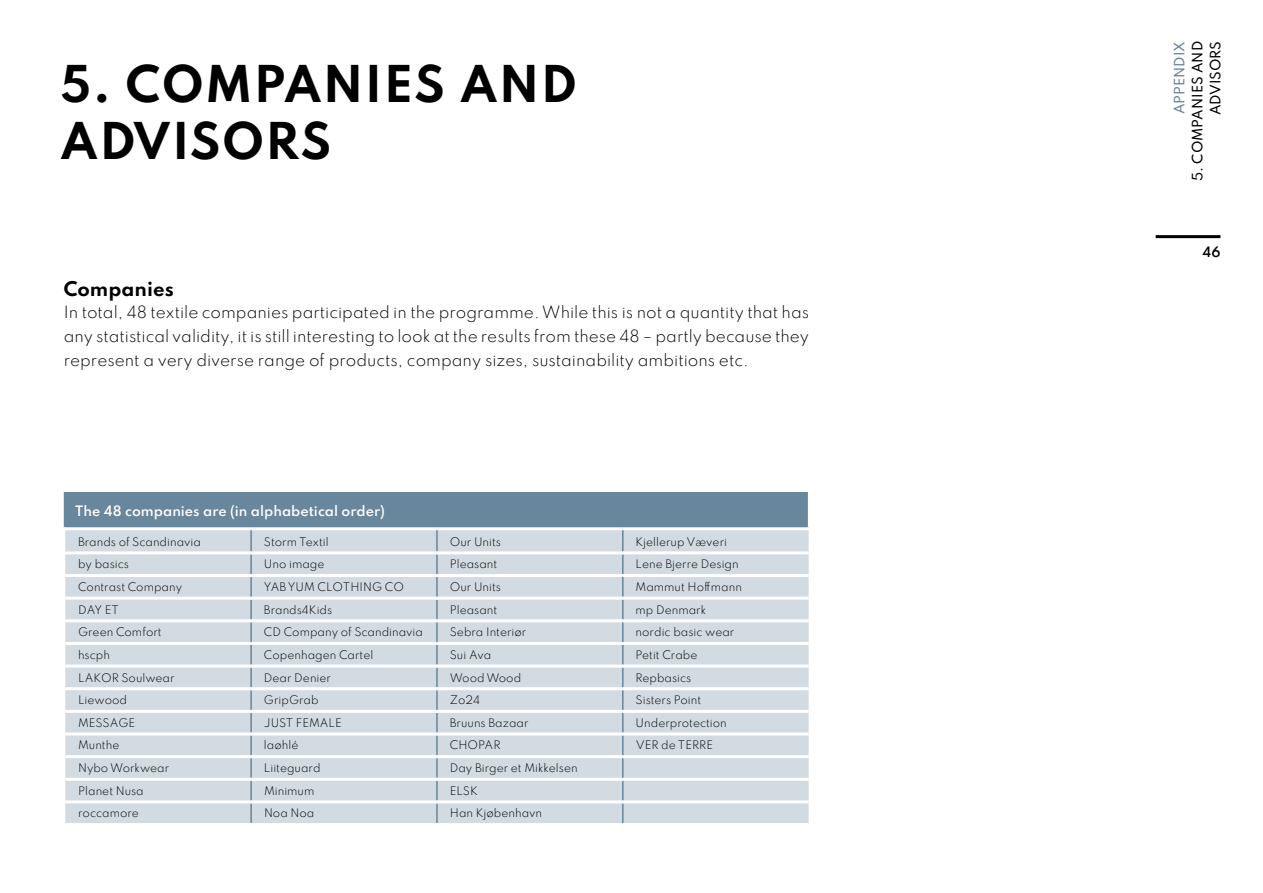
<style>
.page{position:relative;width:1263px;height:893px;background:#fff}
.page>*{position:absolute;margin:0;border:0;box-sizing:border-box;transform-origin:0 0}
.t1{font:100 45px/57px "Spartan";letter-spacing:.03em;color:#000}
.t2{font:100 18px "Spartan";color:#000}
.t3{font:100 15px/24px "Spartan";color:#000;text-align:justify}
.t4{font:100 12.75px "Spartan";color:#fff}
.t5{font:100 12.75px/18px "Spartan";color:#000;text-align:right}
.t6{font:100 12.75px "Spartan";color:#68869c}
.t7{font:100 10.5px "Spartan";color:#000}
</style>
<div class="page">
<hr style="left:1156px;top:235px;width:64px;height:3px;background:#000">
<div style="left:65px;top:492px;width:744px;height:37px;background:#68869c"></div>
<div style="left:65px;top:530px;width:744px;height:293px;background:#d2dbe1"></div>
<hr style="left:64px;top:492px;width:3px;height:35px;background:#68869c">
<hr style="left:64px;top:527px;width:187px;height:3px;background:#fff">
<hr style="left:251px;top:527px;width:186px;height:3px;background:#fff">
<hr style="left:437px;top:527px;width:186px;height:3px;background:#fff">
<hr style="left:623px;top:527px;width:186px;height:3px;background:#fff">
<hr style="left:250px;top:530px;width:2px;height:21px;background:#68869c">
<hr style="left:436px;top:530px;width:2px;height:21px;background:#68869c">
<hr style="left:250px;top:554px;width:2px;height:20px;background:#68869c">
<hr style="left:436px;top:554px;width:2px;height:20px;background:#68869c">
<hr style="left:250px;top:577px;width:2px;height:20px;background:#68869c">
<hr style="left:436px;top:577px;width:2px;height:20px;background:#68869c">
<svg style="left:250px;top:600px;width:2px;height:19px"></svg>
<svg style="left:436px;top:600px;width:2px;height:19px"></svg>
<hr style="left:250px;top:622px;width:2px;height:20px;background:#68869c">
<hr style="left:436px;top:622px;width:2px;height:20px;background:#68869c">
<hr style="left:250px;top:645px;width:2px;height:20px;background:#68869c">
<hr style="left:436px;top:645px;width:2px;height:20px;background:#68869c">
<svg style="left:250px;top:668px;width:2px;height:19px"></svg>
<svg style="left:436px;top:668px;width:2px;height:19px"></svg>
<hr style="left:250px;top:690px;width:2px;height:20px;background:#68869c">
<hr style="left:436px;top:690px;width:2px;height:20px;background:#68869c">
<svg style="left:250px;top:713px;width:2px;height:19px"></svg>
<svg style="left:436px;top:713px;width:2px;height:19px"></svg>
<hr style="left:250px;top:735px;width:2px;height:20px;background:#68869c">
<hr style="left:436px;top:735px;width:2px;height:20px;background:#68869c">
<hr style="left:250px;top:758px;width:2px;height:20px;background:#68869c">
<hr style="left:436px;top:758px;width:2px;height:20px;background:#68869c">
<svg style="left:250px;top:781px;width:2px;height:19px"></svg>
<svg style="left:436px;top:781px;width:2px;height:19px"></svg>
<hr style="left:250px;top:803px;width:2px;height:20px;background:#68869c">
<hr style="left:436px;top:803px;width:2px;height:20px;background:#68869c">
<svg style="left:622px;top:530px;width:1px;height:293px"></svg>
<hr style="left:65px;top:551px;width:186px;height:3px;background:#fff">
<hr style="left:251px;top:551px;width:186px;height:3px;background:#fff">
<hr style="left:437px;top:551px;width:186px;height:3px;background:#fff">
<hr style="left:623px;top:551px;width:186px;height:3px;background:#fff">
<hr style="left:65px;top:574px;width:186px;height:3px;background:#fff">
<hr style="left:251px;top:574px;width:186px;height:3px;background:#fff">
<hr style="left:437px;top:574px;width:186px;height:3px;background:#fff">
<hr style="left:623px;top:574px;width:186px;height:3px;background:#fff">
<hr style="left:65px;top:597px;width:186px;height:3px;background:#fff">
<hr style="left:251px;top:597px;width:186px;height:3px;background:#fff">
<hr style="left:437px;top:597px;width:186px;height:3px;background:#fff">
<hr style="left:623px;top:597px;width:186px;height:3px;background:#fff">
<hr style="left:65px;top:619px;width:186px;height:3px;background:#fff">
<hr style="left:251px;top:619px;width:186px;height:3px;background:#fff">
<hr style="left:437px;top:619px;width:186px;height:3px;background:#fff">
<hr style="left:623px;top:619px;width:186px;height:3px;background:#fff">
<hr style="left:65px;top:642px;width:186px;height:3px;background:#fff">
<hr style="left:251px;top:642px;width:186px;height:3px;background:#fff">
<hr style="left:437px;top:642px;width:186px;height:3px;background:#fff">
<hr style="left:623px;top:642px;width:186px;height:3px;background:#fff">
<hr style="left:65px;top:665px;width:186px;height:3px;background:#fff">
<hr style="left:251px;top:665px;width:186px;height:3px;background:#fff">
<hr style="left:437px;top:665px;width:186px;height:3px;background:#fff">
<hr style="left:623px;top:665px;width:186px;height:3px;background:#fff">
<hr style="left:65px;top:687px;width:186px;height:3px;background:#fff">
<hr style="left:251px;top:687px;width:186px;height:3px;background:#fff">
<hr style="left:437px;top:687px;width:186px;height:3px;background:#fff">
<hr style="left:623px;top:687px;width:186px;height:3px;background:#fff">
<hr style="left:65px;top:710px;width:186px;height:3px;background:#fff">
<hr style="left:251px;top:710px;width:186px;height:3px;background:#fff">
<hr style="left:437px;top:710px;width:186px;height:3px;background:#fff">
<hr style="left:623px;top:710px;width:186px;height:3px;background:#fff">
<hr style="left:65px;top:732px;width:186px;height:3px;background:#fff">
<hr style="left:251px;top:732px;width:186px;height:3px;background:#fff">
<hr style="left:437px;top:732px;width:186px;height:3px;background:#fff">
<hr style="left:623px;top:732px;width:186px;height:3px;background:#fff">
<hr style="left:65px;top:755px;width:186px;height:3px;background:#fff">
<hr style="left:251px;top:755px;width:186px;height:3px;background:#fff">
<hr style="left:437px;top:755px;width:186px;height:3px;background:#fff">
<hr style="left:623px;top:755px;width:186px;height:3px;background:#fff">
<hr style="left:65px;top:778px;width:186px;height:3px;background:#fff">
<hr style="left:251px;top:778px;width:186px;height:3px;background:#fff">
<hr style="left:437px;top:778px;width:186px;height:3px;background:#fff">
<hr style="left:623px;top:778px;width:186px;height:3px;background:#fff">
<hr style="left:65px;top:800px;width:186px;height:3px;background:#fff">
<hr style="left:251px;top:800px;width:186px;height:3px;background:#fff">
<hr style="left:437px;top:800px;width:186px;height:3px;background:#fff">
<hr style="left:623px;top:800px;width:186px;height:3px;background:#fff">
<hr style="left:808px;top:492px;width:1px;height:35px;background:#fff">
<h1 class="t1" style="left:61px;top:54px;width:518px">5. COMPANIES AND<br>ADVISORS</h1>
<h2 class="t2" style="left:64px;top:276px;width:112px">Companies</h2>
<p class="t3" style="left:64px;top:300px;width:747px">In total, 48 textile companies participated in the programme. While this is not a quantity that has any statistical validity, it is still interesting to look at the results from these 48 – partly because they represent a very diverse range of products, company sizes, sustainability ambitions etc.</p>
<p class="t4" style="left:75px;top:501px;width:311px">The 48 companies are (in alphabetical order)</p>
<p class="t7" style="left:78px;top:534px;width:124px">Brands of Scandinavia</p>
<p class="t7" style="left:264px;top:534px;width:66px">Storm Textil</p>
<p class="t7" style="left:450px;top:534px;width:53px">Our Units</p>
<p class="t7" style="left:635px;top:534px;width:93px">Kjellerup Væveri</p>
<p class="t7" style="left:78px;top:556px;width:52px">by basics</p>
<p class="t7" style="left:264px;top:556px;width:62px">Uno image</p>
<p class="t7" style="left:450px;top:556px;width:49px">Pleasant</p>
<p class="t7" style="left:636px;top:556px;width:105px">Lene Bjerre Design</p>
<p class="t7" style="left:78px;top:579px;width:106px">Contrast Company</p>
<p class="t7" style="left:264px;top:579px;width:142px">YAB YUM CLOTHING CO</p>
<p class="t7" style="left:450px;top:579px;width:53px">Our Units</p>
<p class="t7" style="left:636px;top:579px;width:108px">Mammut Hoffmann</p>
<p class="t7" style="left:78px;top:601px;width:42px">DAY ET</p>
<p class="t7" style="left:264px;top:601px;width:70px">Brands4Kids</p>
<p class="t7" style="left:450px;top:601px;width:49px">Pleasant</p>
<p class="t7" style="left:636px;top:601px;width:72px">mp Denmark</p>
<p class="t7" style="left:78px;top:624px;width:85px">Green Comfort</p>
<p class="t7" style="left:264px;top:624px;width:161px">CD Company of Scandinavia</p>
<p class="t7" style="left:450px;top:624px;width:78px">Sebra Interiør</p>
<p class="t7" style="left:636px;top:624px;width:100px">nordic basic wear</p>
<p class="t7" style="left:78px;top:647px;width:33px">hscph</p>
<p class="t7" style="left:264px;top:647px;width:111px">Copenhagen Cartel</p>
<p class="t7" style="left:450px;top:647px;width:43px">Sui Ava</p>
<p class="t7" style="left:636px;top:647px;width:63px">Petit Crabe</p>
<p class="t7" style="left:78px;top:669px;width:98px">LAKOR Soulwear</p>
<p class="t7" style="left:264px;top:669px;width:69px">Dear Denier</p>
<p class="t7" style="left:450px;top:669px;width:73px">Wood Wood</p>
<p class="t7" style="left:636px;top:669px;width:57px">Repbasics</p>
<p class="t7" style="left:78px;top:692px;width:50px">Liewood</p>
<p class="t7" style="left:264px;top:692px;width:56px">GripGrab</p>
<p class="t7" style="left:450px;top:692px;width:32px">Zo24</p>
<p class="t7" style="left:636px;top:692px;width:67px">Sisters Point</p>
<p class="t7" style="left:78px;top:715px;width:59px">MESSAGE</p>
<p class="t7" style="left:264px;top:715px;width:79px">JUST FEMALE</p>
<p class="t7" style="left:450px;top:715px;width:80px">Bruuns Bazaar</p>
<p class="t7" style="left:636px;top:715px;width:93px">Underprotection</p>
<p class="t7" style="left:78px;top:737px;width:43px">Munthe</p>
<p class="t7" style="left:264px;top:737px;width:36px">laøhlé</p>
<p class="t7" style="left:450px;top:737px;width:52px">CHOPAR</p>
<p class="t7" style="left:636px;top:737px;width:79px">VER de TERRE</p>
<p class="t7" style="left:78px;top:760px;width:93px">Nybo Workwear</p>
<p class="t7" style="left:264px;top:760px;width:58px">Liiteguard</p>
<p class="t7" style="left:450px;top:760px;width:129px">Day Birger et Mikkelsen</p>
<p class="t7" style="left:78px;top:783px;width:67px">Planet Nusa</p>
<p class="t7" style="left:264px;top:783px;width:52px">Minimum</p>
<p class="t7" style="left:450px;top:783px;width:30px">ELSK</p>
<p class="t7" style="left:78px;top:805px;width:62px">roccamore</p>
<p class="t7" style="left:264px;top:805px;width:52px">Noa Noa</p>
<p class="t7" style="left:450px;top:805px;width:94px">Han Kjøbenhavn</p>
<p class="t6" style="left:1170px;top:114px;width:75px;rotate:-90deg">APPENDIX</p>
<p class="t5" style="left:1188px;top:181px;width:141px;rotate:-90deg">5. COMPANIES AND<br>ADVISORS</p>
<p class="t5" style="left:1202px;top:243px;width:19px">46</p>
</div>
